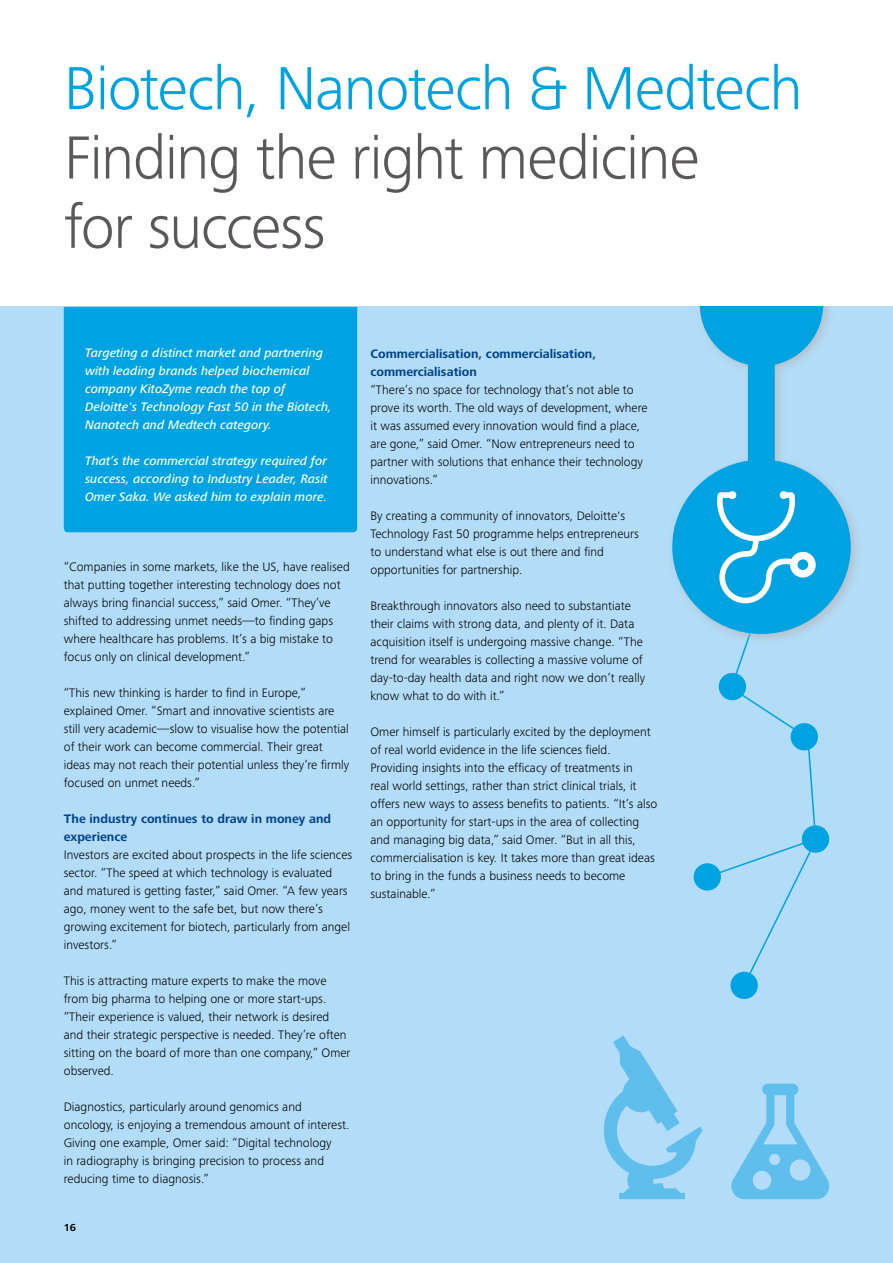
<style>
.page{position:relative;width:893px;height:1263px;background:#fff}
.page>*{position:absolute;margin:0;border:0;box-sizing:border-box;transform-origin:0 0}
.t1{font:300 63px/69.3px "Frutiger Next Pro";letter-spacing:-.02em;color:#5a585b}
.t2{font:300 63px "Frutiger Next Pro";letter-spacing:-.025em;color:#00a3e2}
.t3{font:300 12.75px/18px "Frutiger Next Pro";color:#000}
.t4{font:italic 500 12.75px/18px "Frutiger Next Pro";color:#fff}
.t5{font:700 12.75px/18px "Frutiger Next Pro";color:#01428b}
.t6{font:700 10.5px "Frutiger Next Pro";color:#000}
</style>
<div class="page">
<div style="left:0;top:306px;width:893px;height:957px;background:#b2dcf7"></div>
<div style="left:802px;top:825px;width:27px;height:28px;background:#00a3e2;border-radius:50%"></div>
<div style="left:64px;top:307px;width:293px;height:225px;background:#00a3e2"></div>
<div style="left:667px;top:238px;width:195px;height:407px;background:#b6b6ba;opacity:.75"></div>
<svg style="left:672px;top:243px;width:179px;height:391px"></svg>
<div style="left:683px;top:223px;width:172px;height:83px;background:#fff"></div>
<svg style="left:603px;top:1035px;width:99px;height:164px"></svg>
<svg style="left:731px;top:1084px;width:98px;height:115px"></svg>
<div style="left:730px;top:972px;width:28px;height:27px;background:#00a3e2;border-radius:50%"></div>
<div style="left:694px;top:863px;width:27px;height:27px;background:#00a3e2;border-radius:50%"></div>
<svg style="left:705px;top:491px;width:113px;height:496px"></svg>
<h1 class="t2" style="left:64px;top:52px;width:740px">Biotech, Nanotech &amp; Medtech</h1>
<h1 class="t1" style="left:64px;top:123px;width:637px">Finding the right medicine for success</h1>
<p class="t4" style="left:85px;top:344px;width:248px">Targeting a distinct market and partnering with leading brands helped biochemical company KitoZyme reach the top of Deloitte's Technology Fast 50 in the Biotech, Nanotech and Medtech category.</p>
<p class="t4" style="left:85px;top:452px;width:244px;text-align:justify">That’s the commercial strategy required for success, according to Industry Leader, Rasit Omer Saka. We asked him to explain more.</p>
<p class="t3" style="left:64px;top:558px;width:287px">“Companies in some markets, like the US, have realised that putting together interesting technology does not always bring financial success,” said Omer. “They’ve shifted to addressing unmet needs—to finding gaps where healthcare has problems. It’s a big mistake to focus only on clinical development.”</p>
<p class="t3" style="left:64px;top:684px;width:287px">“This new thinking is harder to find in Europe,” explained Omer. “Smart and innovative scientists are still very academic—slow to visualise how the potential of their work can become commercial. Their great ideas may not reach their potential unless they’re firmly focused on unmet needs.”</p>
<p class="t5" style="left:64px;top:810px;width:269px">The industry continues to draw in money and experience</p>
<p class="t3" style="left:64px;top:846px;width:290px">Investors are excited about prospects in the life sciences sector. “The speed at which technology is evaluated and matured is getting faster,” said Omer. “A few years ago, money went to the safe bet, but now there’s growing excitement for biotech, particularly from angel investors.”</p>
<p class="t3" style="left:64px;top:972px;width:288px">This is attracting mature experts to make the move from big pharma to helping one or more start-ups. “Their experience is valued, their network is desired and their strategic perspective is needed. They’re often sitting on the board of more than one company,” Omer observed.</p>
<p class="t3" style="left:64px;top:1098px;width:287px">Diagnostics, particularly around genomics and oncology, is enjoying a tremendous amount of interest.<br>Giving one example, Omer said: “Digital technology<br>in radiography is bringing precision to process and reducing time to diagnosis.”</p>
<p class="t6" style="left:64px;top:1221px;width:14px">16</p>
<p class="t5" style="left:370px;top:345px;width:227px">Commercialisation, commercialisation, commercialisation</p>
<p class="t3" style="left:370px;top:381px;width:279px">“There’s no space for technology that’s not able to prove its worth. The old ways of development, where it was assumed every innovation would find a place, are gone,” said Omer. “Now entrepreneurs need to partner with solutions that enhance their technology innovations.”</p>
<p class="t3" style="left:370px;top:507px;width:270px">By creating a community of innovators, Deloitte's Technology Fast 50 programme helps entrepreneurs to understand what else is out there and find opportunities for partnership.</p>
<p class="t3" style="left:370px;top:597px;width:276px">Breakthrough innovators also need to substantiate their claims with strong data, and plenty of it. Data acquisition itself is undergoing massive change. “The trend for wearables is collecting a massive volume of day-to-day health data and right now we don’t really know what to do with it.”</p>
<p class="t3" style="left:370px;top:723px;width:288px">Omer himself is particularly excited by the deployment of real world evidence in the life sciences field.<br>Providing insights into the efficacy of treatments in<br>real world settings, rather than strict clinical trials, it offers new ways to assess benefits to patients. “It’s also an opportunity for start-ups in the area of collecting and managing big data,” said Omer. “But in all this, commercialisation is key. It takes more than great ideas to bring in the funds a business needs to become sustainable.”</p>
</div>
